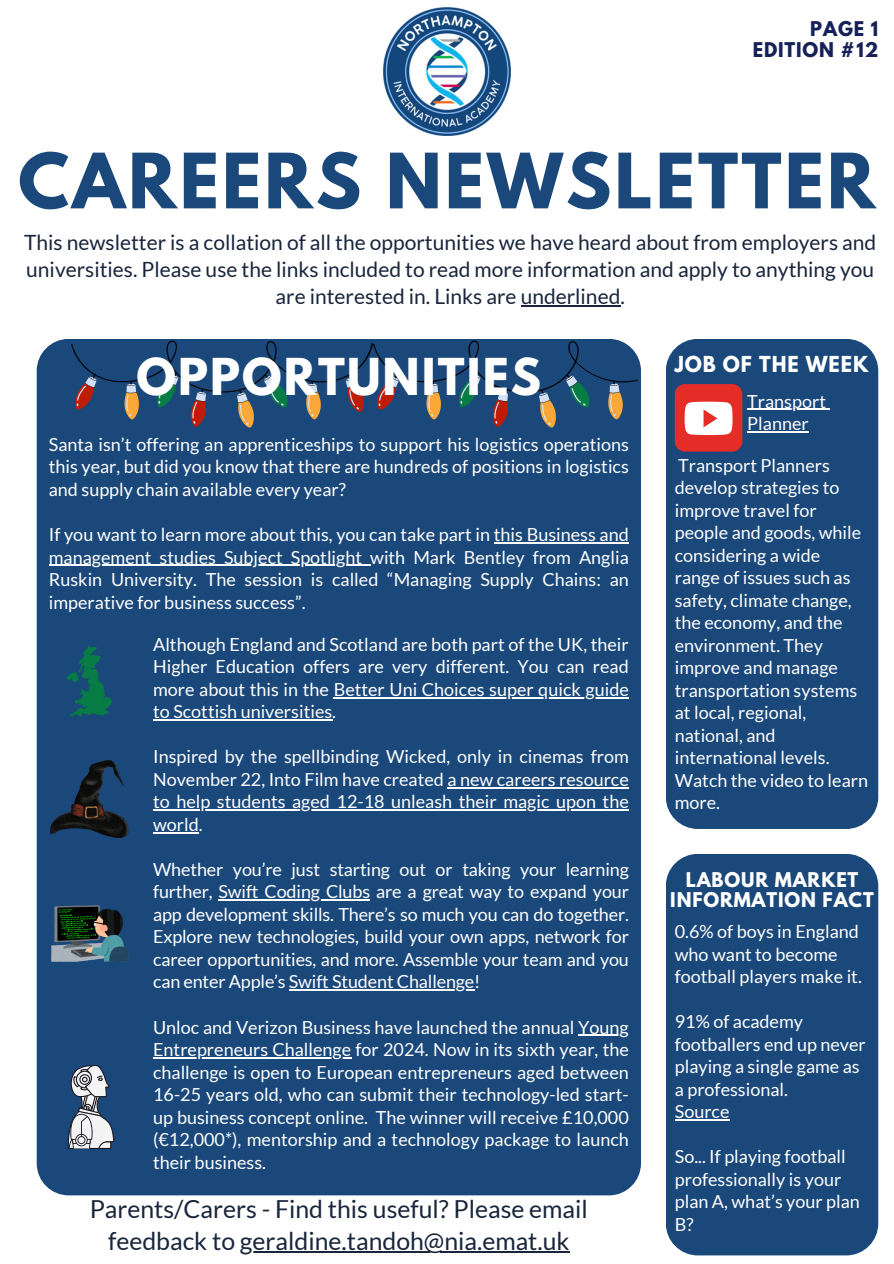
<style>
.page{position:relative;width:894px;height:1264px;background:#fff}
.page>*{position:absolute;margin:0;border:0;box-sizing:border-box;transform-origin:0 0}
.t1{font:700 67.5px "League Spartan";letter-spacing:.045em;color:#1a487b}
.t2{font:700 45px "League Spartan";letter-spacing:.045em;color:#fff}
.t3{font:24.75px/31.7px "Lato";color:#18253b;text-align:center}
.t4{font:21px/27px "Lato";color:#18253b;text-align:center}
.t5{font:700 19.5px "League Spartan";letter-spacing:.045em;color:#fff}
.t6{font:18px/22.5px "Lato";color:#fff}
.t7{font:700 18px/20.2px "League Spartan";letter-spacing:.045em;color:#fff;text-align:center}
.t8{font:700 18px/20.2px "League Spartan";letter-spacing:.045em;color:#162158;text-align:right}
</style>
<div class="page">
<div style="left:37px;top:339px;width:603px;height:856px;background:#1a487b;border-radius:32px"></div>
<div style="left:665px;top:339px;width:213px;height:490px;background:#1a487b;border-radius:32px"></div>
<div style="left:665px;top:853px;width:213px;height:402px;background:#1a487b;border-radius:32px"></div>
<img style="left:383px;top:8px;width:127px;height:127px">
<svg style="left:71px;top:340px;width:566px;height:88px"></svg>
<hr style="left:240px;top:1251px;width:329px;height:2px;background:#18253b">
<hr style="left:520px;top:305px;width:100px;height:1px;background:#18253b">
<div style="left:674px;top:384px;width:68px;height:67px;background:#e52d27;border-radius:10px"></div>
<svg style="left:684px;top:402px;width:48px;height:33px;background:#fbe3e2"></svg>
<svg style="left:66px;top:645px;width:46px;height:71px"></svg>
<img style="left:51px;top:760px;width:77px;height:77px">
<img style="left:52px;top:905px;width:76px;height:56px">
<svg style="left:67px;top:1064px;width:47px;height:84px"></svg>
<hr style="left:747px;top:409px;width:78px;height:1px;background:#fff">
<hr style="left:747px;top:431px;width:61px;height:1px;background:#fff">
<hr style="left:674px;top:1119px;width:55px;height:1px;background:#fff">
<hr style="left:494px;top:542px;width:134px;height:1px;background:#fff">
<hr style="left:49px;top:564px;width:321px;height:1px;background:#fff">
<hr style="left:333px;top:697px;width:295px;height:1px;background:#fff">
<hr style="left:153px;top:719px;width:179px;height:1px;background:#fff">
<hr style="left:447px;top:787px;width:181px;height:1px;background:#fff">
<hr style="left:153px;top:809px;width:475px;height:1px;background:#fff">
<hr style="left:153px;top:832px;width:46px;height:1px;background:#fff">
<hr style="left:218px;top:899px;width:152px;height:1px;background:#fff">
<hr style="left:289px;top:989px;width:185px;height:1px;background:#fff">
<hr style="left:578px;top:1034px;width:50px;height:1px;background:#fff">
<hr style="left:153px;top:1057px;width:198px;height:1px;background:#fff">
<p class="t8" style="left:752px;top:21px;width:127px">PAGE 1<br>EDITION #12</p>
<p class="t1" style="left:18px;top:148px;width:858px">CAREERS NEWSLETTER</p>
<p class="t4" style="left:24px;top:228px;width:853px">This newsletter is a collation of all the opportunities we have heard about from employers and universities. Please use the links included to read more information and apply to anything you are interested in. Links are underlined.</p>
<p class="t2" style="left:136px;top:355px;width:406px">OPPORTUNITIES</p>
<p class="t6" style="left:49px;top:433px;width:581px;text-align:justify">Santa isn’t offering an apprenticeships to support his logistics operations this year, but did you know that there are hundreds of positions in logistics and supply chain available every year?</p>
<p class="t6" style="left:49px;top:523px;width:581px">If you want to learn more about this, you can take part in this Business and</p>
<p class="t6" style="left:49px;top:545px;width:581px;text-align:justify">management studies Subject Spotlight with Mark Bentley from Anglia Ruskin University. The session is called “Managing Supply Chains: an imperative for business success”.</p>
<p class="t6" style="left:153px;top:632px;width:477px;text-align:justify">Although England and Scotland are both part of the UK, their Higher Education offers are very different. You can read more about this in the Better Uni Choices super quick guide</p>
<p class="t6" style="left:153px;top:700px;width:184px">to Scottish universities.</p>
<p class="t6" style="left:153px;top:745px;width:477px">Inspired by the spellbinding Wicked, only in cinemas from<br>November 22, Into Film have created a new careers resource</p>
<p class="t6" style="left:153px;top:790px;width:477px">to help students aged 12-18 unleash their magic upon the world.</p>
<p class="t6" style="left:153px;top:857px;width:477px">Whether you’re just starting out or taking your learning further, Swift Coding Clubs are a great way to expand your</p>
<h6 class="t6" style="left:153px;top:902px;width:477px;text-align:justify">app development skills. There’s so much you can do together.<br>Explore new technologies, build your own apps, network for career opportunities, and more. Assemble your team and you can enter Apple’s Swift Student Challenge!</h6>
<p class="t6" style="left:153px;top:1015px;width:477px">Unloc and Verizon Business have launched the annual Young</p>
<p class="t6" style="left:153px;top:1037px;width:477px;text-align:justify">Entrepreneurs Challenge for 2024. Now in its sixth year, the challenge is open to European entrepreneurs aged between 16-25 years old, who can submit their technology-led start&shy;up business concept online. The winner will receive £10,000 (€12,000*), mentorship and a technology package to launch their business.</p>
<h6 class="t3" style="left:90px;top:1192px;width:499px">Parents/Carers - Find this useful? Please email feedback to geraldine.tandoh@nia.emat.uk</h6>
<h5 class="t5" style="left:674px;top:354px;width:195px">JOB OF THE WEEK</h5>
<p class="t6" style="left:747px;top:389px;width:80px">Transport</p>
<p class="t6" style="left:747px;top:412px;width:63px">Planner</p>
<p class="t6" style="left:674px;top:453px;width:188px">Transport Planners develop strategies to improve travel for people and goods, while considering a wide range of issues such as safety, climate change, the economy, and the environment. They improve and manage transportation systems at local, regional, national, and international levels.</p>
<h4 class="t6" style="left:674px;top:768px;width:195px">Watch the video to learn more.</h4>
<h2 class="t7" style="left:670px;top:871px;width:205px">LABOUR MARKET<br>INFORMATION FACT</h2>
<p class="t6" style="left:674px;top:920px;width:188px">0.6% of boys in England who want to become football players make it.</p>
<p class="t6" style="left:674px;top:1010px;width:130px">91% of academy</p>
<p class="t6" style="left:674px;top:1032px;width:192px">footballers end up never playing a single game as a professional.</p>
<p class="t6" style="left:674px;top:1100px;width:56px">Source</p>
<p class="t6" style="left:674px;top:1145px;width:187px">So... If playing football professionally is your plan A, what’s your plan<br>B?</p>
</div>
